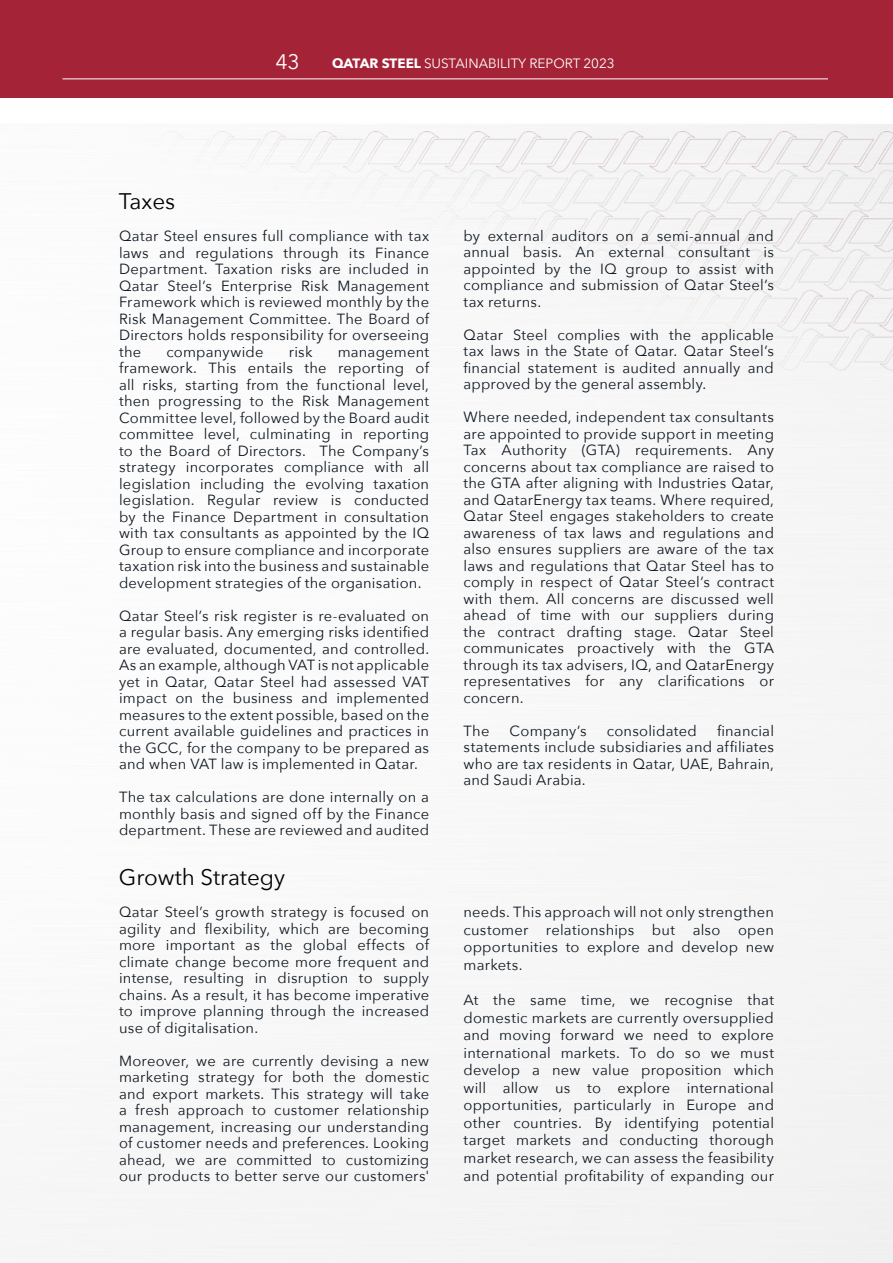
<style>
.page{position:relative;width:893px;height:1263px;background:#fff}
.page>*{position:absolute;margin:0;border:0;box-sizing:border-box;transform-origin:0 0}
.t1{font:22.5px "Avenir Next";color:#000}
.t2{font:21px "Avenir Next";color:#fff}
.t3{font:14.7px/16.5px "Avenir Next";letter-spacing:.015em;color:#0f1820;text-align:justify}
.t4{font:13.5px "Avenir Next";color:#fff}
.s1{font-weight:700}
</style>
<div class="page">
<img style="left:0;top:132px;width:893px;height:255px">
<div style="left:0;top:0;width:893px;height:98px;background:#a42337"></div>
<hr style="left:63px;top:78px;width:765px;height:1px;background:#fff">
<h2 class="t2" style="left:275px;top:44px;width:26px">43</h2>
<p class="t4" style="left:332px;top:52px;width:284px"><span class="s1">QATAR STEEL</span> SUSTAINABILITY REPORT 2023</p>
<h1 class="t1" style="left:119px;top:182px;width:58px">Taxes</h1>
<p class="t3" style="left:119px;top:227px;width:312px">Qatar Steel ensures full compliance with tax laws and regulations through its Finance Department. Taxation risks are included in Qatar Steel’s Enterprise Risk Management Framework which is reviewed monthly by the Risk Management Committee. The Board of Directors holds responsibility for overseeing the</p>
<p class="t3" style="left:166px;top:343px;width:99px">companywide</p>
<p class="t3" style="left:289px;top:343px;width:25px">risk</p>
<p class="t3" style="left:119px;top:343px;width:312px;text-indent:219px">management framework. This entails the reporting of all risks, starting from the functional level, then progressing to the Risk Management Committee level, followed by the Board audit committee level, culminating in reporting to the Board of Directors. The Company’s strategy incorporates compliance with all legislation including the evolving taxation legislation. Regular review is conducted by the Finance Department in consultation with tax consultants as appointed by the IQ Group to ensure compliance and incorporate taxation risk into the business and sustainable development strategies of the organisation.</p>
<p class="t3" style="left:119px;top:606px;width:312px">Qatar Steel’s risk register is re-evaluated on a regular basis. Any emerging risks identified are evaluated, documented, and controlled.<br>As an example, although VAT is not applicable yet in Qatar, Qatar Steel had assessed VAT impact on the business and implemented measures to the extent possible, based on the current available guidelines and practices in the GCC, for the company to be prepared as and when VAT law is implemented in Qatar.</p>
<p class="t3" style="left:119px;top:788px;width:312px">The tax calculations are done internally on a monthly basis and signed off by the Finance department. These are reviewed and audited</p>
<h1 class="t1" style="left:119px;top:858px;width:168px">Growth Strategy</h1>
<p class="t3" style="left:119px;top:903px;width:312px">Qatar Steel’s growth strategy is focused on agility and flexibility, which are becoming more important as the global effects of climate change become more frequent and intense, resulting in disruption to supply chains. As a result, it has become imperative to improve planning through the increased use of digitalisation.</p>
<p class="t3" style="left:119px;top:1052px;width:312px">Moreover, we are currently devising a new marketing strategy for both the domestic and export markets. This strategy will take a fresh approach to customer relationship management, increasing our understanding of customer needs and preferences. Looking ahead, we are committed to customizing our products to better serve our customers'</p>
<p class="t3" style="left:463px;top:227px;width:312px">by external auditors on a semi-annual and annual basis. An external consultant is appointed by the IQ group to assist with compliance and submission of Qatar Steel’s tax returns.</p>
<p class="t3" style="left:463px;top:326px;width:312px">Qatar Steel complies with the applicable tax laws in the State of Qatar. Qatar Steel’s financial statement is audited annually and approved by the general assembly.</p>
<p class="t3" style="left:463px;top:408px;width:312px">Where needed, independent tax consultants are appointed to provide support in meeting Tax Authority (GTA) requirements. Any concerns about tax compliance are raised to the GTA after aligning with Industries Qatar, and QatarEnergy tax teams. Where required, Qatar Steel engages stakeholders to create awareness of tax laws and regulations and also ensures suppliers are aware of the tax laws and regulations that Qatar Steel has to comply in respect of Qatar Steel’s contract with them. All concerns are discussed well ahead of time with our suppliers during the contract drafting stage. Qatar Steel communicates proactively with the GTA through its tax advisers, IQ, and QatarEnergy representatives for any clarifications or concern.</p>
<p class="t3" style="left:463px;top:722px;width:27px">The</p>
<p class="t3" style="left:510px;top:722px;width:78px">Company’s</p>
<p class="t3" style="left:607px;top:722px;width:92px">consolidated</p>
<p class="t3" style="left:463px;top:722px;width:312px;text-indent:254px">financial statements include subsidiaries and affiliates who are tax residents in Qatar, UAE, Bahrain, and Saudi Arabia.</p>
<p class="t3" style="left:463px;top:903px;width:312px;line-height:17.5px">needs. This approach will not only strengthen customer relationships but also open opportunities to explore and develop new markets.</p>
<p class="t3" style="left:463px;top:990px;width:312px;line-height:17.5px">At the same time, we recognise that domestic markets are currently oversupplied and moving forward we need to explore international markets. To do so we must develop a new value proposition which will allow us to explore international opportunities, particularly in Europe and other countries. By identifying potential target markets and conducting thorough market research, we can assess the feasibility and potential profitability of expanding our</p>
</div>
